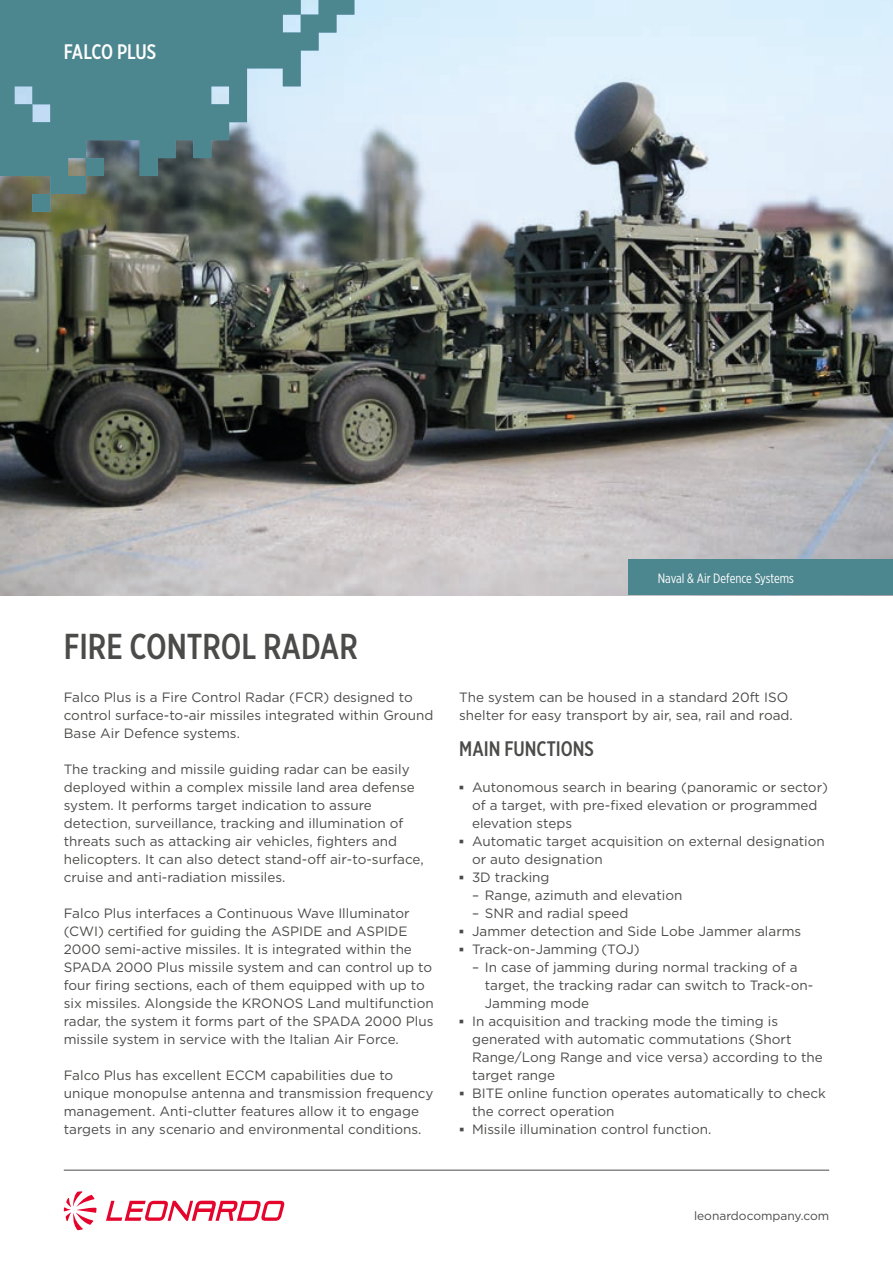
<style>
.page{position:relative;width:893px;height:1263px;background:#fff}
.page>*{position:absolute;margin:0;border:0;box-sizing:border-box;transform-origin:0 0}
.t1{font:500 36px "Gotham X Narrow";color:#4b4b4a}
.t2{font:500 21px "Gotham X Narrow";color:#4b4b4a}
.t3{font:500 21px "Gotham X Narrow";letter-spacing:-.015em;color:#fff}
.t4{font:13.5px/18px "Gotham";color:#4b4b4a}
.t5{font:13.5px "Gotham X Narrow";color:#fff}
.t6{font:12px "Gotham";color:#4b4b4a}
.s1{font-family:"Arial";font-weight:700}
</style>
<div class="page">
<img style="left:0;top:0;width:893px;height:595px">
<svg style="left:0;top:0;width:354px;height:212px;fill:#4c868f"></svg>
<div style="left:628px;top:560px;width:265px;height:35px;background:#4c868f"></div>
<svg style="left:106px;top:1201px;width:178px;height:20px"></svg>
<svg style="left:64px;top:1191px;width:33px;height:39px"></svg>
<hr style="left:64px;top:1170px;width:765px;height:1px;background:#4b4b4a">
<h2 class="t3" style="left:64px;top:39px;width:94px">FALCO PLUS</h2>
<h1 class="t1" style="left:64px;top:624px;width:296px">FIRE CONTROL RADAR</h1>
<p class="t4" style="left:64px;top:688px;width:371px">Falco Plus is a Fire Control Radar (FCR) designed to control surface-to-air missiles integrated within Ground<br>Base Air Defence systems.</p>
<p class="t4" style="left:64px;top:760px;width:361px">The tracking and missile guiding radar can be easily deployed within a complex missile land area defense system. It performs target indication to assure detection, surveillance, tracking and illumination of threats such as attacking air vehicles, fighters and helicopters. It can also detect stand-off air-to-surface, cruise and anti-radiation missiles.</p>
<p class="t4" style="left:64px;top:904px;width:371px">Falco Plus interfaces a Continuous Wave Illuminator (CWI) certified for guiding the ASPIDE and ASPIDE 2000 semi-active missiles. It is integrated within the SPADA 2000 Plus missile system and can control up to four firing sections, each of them equipped with up to six missiles. Alongside the KRONOS Land multifunction radar, the system it forms part of the SPADA 2000 Plus missile system in service with the Italian Air Force.</p>
<p class="t4" style="left:64px;top:1066px;width:371px">Falco Plus has excellent ECCM capabilities due to unique monopulse antenna and transmission frequency management. Anti-clutter features allow it to engage targets in any scenario and environmental conditions.</p>
<p class="t5" style="left:658px;top:570px;width:138px">Naval &amp; Air Defence Systems</p>
<p class="t4" style="left:459px;top:688px;width:335px">The system can be housed in a standard 20ft ISO shelter for easy transport by air, sea, rail and road.</p>
<h2 class="t2" style="left:459px;top:736px;width:136px">MAIN FUNCTIONS</h2>
<p class="t4" style="left:472px;top:778px;width:357px;text-indent:-13px"><span class="s1">▪</span> Autonomous search in bearing (panoramic or sector) of a target, with pre-fixed elevation or programmed elevation steps</p>
<p class="t4" style="left:472px;top:832px;width:354px;text-indent:-13px"><span class="s1">▪</span> Automatic target acquisition on external designation or auto designation</p>
<p class="t4" style="left:459px;top:868px;width:92px"><span class="s1">▪</span> 3D tracking</p>
<p class="t4" style="left:472px;top:886px;width:212px">– Range, azimuth and elevation</p>
<p class="t4" style="left:472px;top:904px;width:158px">– SNR and radial speed</p>
<p class="t4" style="left:459px;top:922px;width:343px"><span class="s1">▪</span> Jammer detection and Side Lobe Jammer alarms</p>
<p class="t4" style="left:459px;top:940px;width:182px"><span class="s1">▪</span> Track-on-Jamming (TOJ)</p>
<p class="t4" style="left:485px;top:958px;width:330px;text-indent:-13px">– In case of jamming during normal tracking of a target, the tracking radar can switch to Track-on-<br>Jamming mode</p>
<p class="t4" style="left:472px;top:1012px;width:352px;text-indent:-13px"><span class="s1">▪</span> In acquisition and tracking mode the timing is generated with automatic commutations (Short Range/Long Range and vice versa) according to the target range</p>
<p class="t4" style="left:472px;top:1084px;width:355px;text-indent:-13px"><span class="s1">▪</span> BITE online function operates automatically to check the correct operation</p>
<p class="t4" style="left:459px;top:1120px;width:254px"><span class="s1">▪</span> Missile illumination control function.</p>
<p class="t6" style="left:694px;top:1208px;width:137px">leonardocompany.com</p>
</div>
